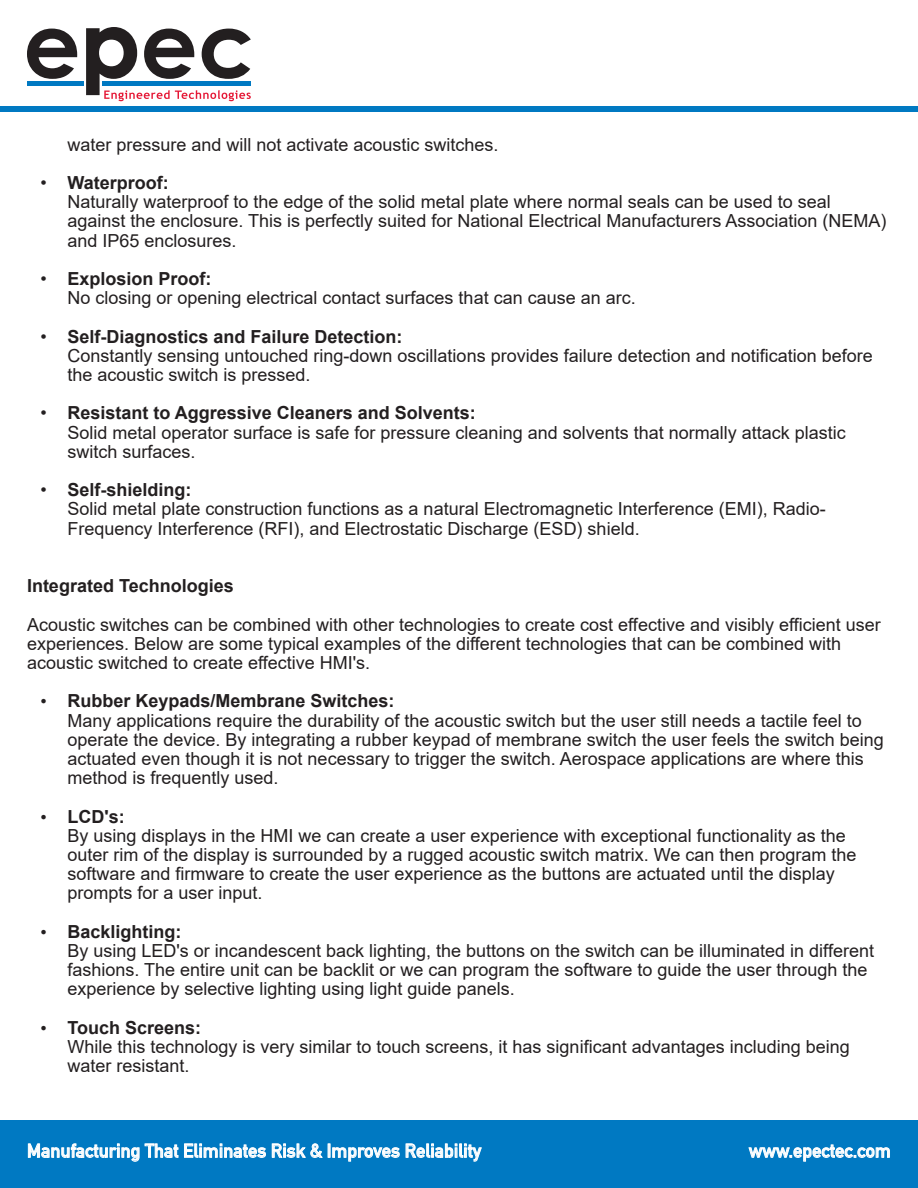
<style>
.page{position:relative;width:918px;height:1188px;background:#fff}
.page>*{position:absolute;margin:0;border:0;box-sizing:border-box;transform-origin:0 0}
.t1{font:18.75px "DIN Mittelschrift";color:#fff}
.t2{font:18px/19.2px "Arial";color:#231f20}
.t3{font:700 18px "Arial";color:#231f20}
.s1{font-weight:700}
.s2{font-family:"Times New Roman"}
</style>
<div class="page">
<div style="left:0;top:106px;width:918px;height:6px;background:#0079c2"></div>
<div style="left:0;top:1120px;width:918px;height:68px;background:#0079c2"></div>
<hr style="left:27px;top:82px;width:56px;height:4px;background:#0079c2">
<svg style="left:27px;top:29px;width:50px;height:50px"></svg>
<svg style="left:86px;top:27px;width:165px;height:74px"></svg>
<svg style="left:28px;top:1144px;width:111px;height:17px"></svg>
<svg style="left:145px;top:1144px;width:33px;height:14px"></svg>
<svg style="left:184px;top:1144px;width:82px;height:14px"></svg>
<svg style="left:272px;top:1144px;width:33px;height:14px"></svg>
<svg style="left:311px;top:1144px;width:11px;height:14px"></svg>
<svg style="left:328px;top:1144px;width:71px;height:17px"></svg>
<svg style="left:406px;top:1144px;width:75px;height:17px"></svg>
<svg style="left:749px;top:1145px;width:141px;height:16px"></svg>
<p class="t2" style="left:68px;top:135px;width:433px">water pressure and will not activate acoustic switches.</p>
<p class="t2" style="left:68px;top:173px;width:821px;text-indent:-27px">• <span class="s1">Waterproof:<br></span>Naturally waterproof to the edge of the solid metal plate where normal seals can be used to seal against the enclosure. This is perfectly suited for National Electrical Manufacturers Association (NEMA) and IP65 enclosures.</p>
<p class="t2" style="left:68px;top:269px;width:570px;text-indent:-27px">• <span class="s1">Explosion Proof:<br></span>No closing or opening electrical contact surfaces that can cause an arc.</p>
<p class="t2" style="left:68px;top:327px;width:807px;text-indent:-27px">• <span class="s1">Self-Diagnostics and Failure Detection:<br></span>Constantly sensing untouched ring-down oscillations provides failure detection and notification before the acoustic switch is pressed.</p>
<p class="t2" style="left:68px;top:403px;width:780px;text-indent:-27px">• <span class="s1">Resistant to Aggressive Cleaners and Solvents:<br></span>Solid metal operator surface is safe for pressure cleaning and solvents that normally attack plastic switch surfaces.</p>
<p class="t2" style="left:68px;top:480px;width:760px;text-indent:-27px">• <span class="s1">Self-shielding:<br></span>Solid metal plate construction functions as a natural Electromagnetic Interference (EMI), Radio-<br>Frequency Interference (RFI), and Electrostatic Discharge (ESD) shield.</p>
<p class="t3" style="left:27px;top:573px;width:208px">Integrated Technologies</p>
<p class="t2" style="left:27px;top:615px;width:855px">Acoustic switches can be combined with other technologies to create cost effective and visibly efficient user experiences. Below are some typical examples of the different technologies that can be combined with acoustic switched to create effective HMI's.</p>
<p class="t2" style="left:68px;top:691px;width:818px;text-indent:-27px"><span class="s2">•</span> <span class="s1">Rubber Keypads/Membrane Switches:<br></span>Many applications require the durability of the acoustic switch but the user still needs a tactile feel to operate the device. By integrating a rubber keypad of membrane switch the user feels the switch being actuated even though it is not necessary to trigger the switch. Aerospace applications are where this method is frequently used.</p>
<p class="t2" style="left:68px;top:807px;width:791px;text-indent:-27px"><span class="s2">•</span> <span class="s1">LCD's:<br></span>By using displays in the HMI we can create a user experience with exceptional functionality as the outer rim of the display is surrounded by a rugged acoustic switch matrix. We can then program the software and firmware to create the user experience as the buttons are actuated until the display prompts for a user input.</p>
<p class="t2" style="left:68px;top:922px;width:808px;text-indent:-27px"><span class="s2">•</span> <span class="s1">Backlighting:<br></span>By using LED's or incandescent back lighting, the buttons on the switch can be illuminated in different fashions. The entire unit can be backlit or we can program the software to guide the user through the experience by selective lighting using light guide panels.</p>
<p class="t2" style="left:68px;top:1018px;width:784px;text-indent:-27px"><span class="s2">•</span> <span class="s1">Touch Screens:<br></span>While this technology is very similar to touch screens, it has significant advantages including being water resistant.</p>
<p class="t1" style="left:27px;top:1140px;width:456px">Manufacturing That Eliminates Risk &amp; Improves Reliability</p>
<p class="t1" style="left:749px;top:1140px;width:143px">www.epectec.com</p>
</div>
